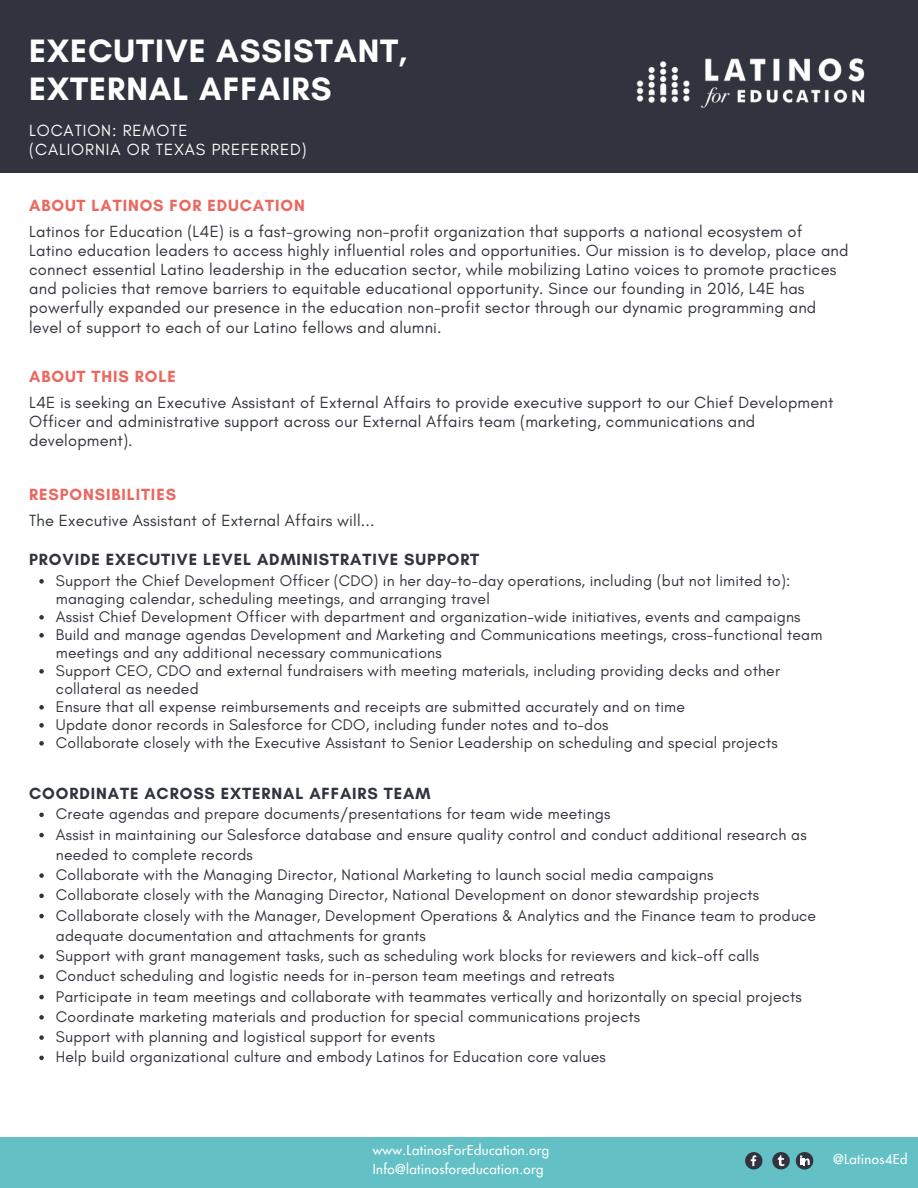
<style>
.page{position:relative;width:918px;height:1188px;background:#fff}
.page>*{position:absolute;margin:0;border:0;box-sizing:border-box;transform-origin:0 0}
.t1{font:700 33px/38.2px "Glacial Indifference";letter-spacing:.03em;color:#fff}
.t2{font:16.5px/19.2px "Glacial Indifference";letter-spacing:.01em;color:#31343e}
.t3{font:700 16.5px "Glacial Indifference";letter-spacing:.055em;color:#31343e}
.t4{font:700 16.5px "Glacial Indifference";letter-spacing:.055em;color:#ea6860}
.t5{font:16.5px/19.2px "Glacial Indifference";letter-spacing:.055em;color:#fff}
.t6{font:15.75px/20.2px "Glacial Indifference";letter-spacing:.01em;color:#31343e}
.t7{font:13.2px/18.8px "Futura LT";letter-spacing:.03em;color:#fff}
</style>
<div class="page">
<div style="left:0;top:0;width:918px;height:172px;background:#31343e"></div>
<div style="left:0;top:1137px;width:918px;height:51px;background:#63c1c6"></div>
<img style="left:636px;top:58px;width:229px;height:50px">
<svg style="left:745px;top:1152px;width:17px;height:17px"></svg>
<svg style="left:772px;top:1152px;width:18px;height:17px"></svg>
<svg style="left:796px;top:1152px;width:17px;height:18px"></svg>
<svg style="left:39px;top:579px;width:5px;height:5px"></svg>
<svg style="left:39px;top:615px;width:5px;height:5px"></svg>
<svg style="left:39px;top:633px;width:5px;height:5px"></svg>
<svg style="left:39px;top:669px;width:5px;height:5px"></svg>
<svg style="left:39px;top:705px;width:5px;height:5px"></svg>
<svg style="left:39px;top:723px;width:5px;height:5px"></svg>
<svg style="left:39px;top:741px;width:5px;height:5px"></svg>
<svg style="left:39px;top:813px;width:5px;height:4px"></svg>
<svg style="left:39px;top:833px;width:5px;height:4px"></svg>
<svg style="left:39px;top:873px;width:5px;height:5px"></svg>
<svg style="left:39px;top:894px;width:5px;height:4px"></svg>
<svg style="left:39px;top:914px;width:5px;height:4px"></svg>
<svg style="left:39px;top:954px;width:5px;height:5px"></svg>
<svg style="left:39px;top:975px;width:5px;height:4px"></svg>
<svg style="left:39px;top:995px;width:5px;height:4px"></svg>
<svg style="left:39px;top:1015px;width:5px;height:5px"></svg>
<svg style="left:39px;top:1035px;width:5px;height:5px"></svg>
<svg style="left:39px;top:1056px;width:5px;height:4px"></svg>
<h1 class="t1" style="left:29px;top:31px;width:380px">EXECUTIVE ASSISTANT,<br>EXTERNAL AFFAIRS</h1>
<p class="t5" style="left:29px;top:121px;width:279px">LOCATION: REMOTE<br>(CALIORNIA OR TEXAS PREFERRED)</p>
<p class="t4" style="left:29px;top:195px;width:277px">ABOUT LATINOS FOR EDUCATION</p>
<p class="t2" style="left:29px;top:222px;width:821px">Latinos for Education (L4E) is a fast-growing non-profit organization that supports a national ecosystem of Latino education leaders to access highly influential roles and opportunities. Our mission is to develop, place and connect essential Latino leadership in the education sector, while mobilizing Latino voices to promote practices and policies that remove barriers to equitable educational opportunity. Since our founding in 2016, L4E has powerfully expanded our presence in the education non-profit sector through our dynamic programming and level of support to each of our Latino fellows and alumni.</p>
<p class="t4" style="left:29px;top:367px;width:148px">ABOUT THIS ROLE</p>
<p class="t2" style="left:29px;top:393px;width:806px">L4E is seeking an Executive Assistant of External Affairs to provide executive support to our Chief Development<br>Officer and administrative support across our External Affairs team (marketing, communications and development).</p>
<p class="t4" style="left:29px;top:485px;width:148px">RESPONSIBILITIES</p>
<p class="t2" style="left:29px;top:511px;width:347px">The Executive Assistant of External Affairs will...</p>
<p class="t3" style="left:29px;top:550px;width:452px">PROVIDE EXECUTIVE LEVEL ADMINISTRATIVE SUPPORT</p>
<p class="t6" style="left:56px;top:571px;width:768px;line-height:18px">Support the Chief Development Officer (CDO) in her day-to-day operations, including (but not limited to): managing calendar, scheduling meetings, and arranging travel<br>Assist Chief Development Officer with department and organization-wide initiatives, events and campaigns Build and manage agendas Development and Marketing and Communications meetings, cross-functional team meetings and any additional necessary communications<br>Support CEO, CDO and external fundraisers with meeting materials, including providing decks and other collateral as needed<br>Ensure that all expense reimbursements and receipts are submitted accurately and on time<br>Update donor records in Salesforce for CDO, including funder notes and to-dos<br>Collaborate closely with the Executive Assistant to Senior Leadership on scheduling and special projects</p>
<p class="t3" style="left:29px;top:783px;width:403px">COORDINATE ACROSS EXTERNAL AFFAIRS TEAM</p>
<p class="t6" style="left:56px;top:804px;width:762px">Create agendas and prepare documents/presentations for team wide meetings<br>Assist in maintaining our Salesforce database and ensure quality control and conduct additional research as needed to complete records<br>Collaborate with the Managing Director, National Marketing to launch social media campaigns<br>Collaborate closely with the Managing Director, National Development on donor stewardship projects Collaborate closely with the Manager, Development Operations &amp; Analytics and the Finance team to produce adequate documentation and attachments for grants<br>Support with grant management tasks, such as scheduling work blocks for reviewers and kick-off calls Conduct scheduling and logistic needs for in-person team meetings and retreats<br>Participate in team meetings and collaborate with teammates vertically and horizontally on special projects Coordinate marketing materials and production for special communications projects<br>Support with planning and logistical support for events<br>Help build organizational culture and embody Latinos for Education core values</p>
<p class="t7" style="left:373px;top:1141px;width:178px">www.LatinosForEducation.org<br>Info@latinosforeducation.org</p>
<p class="t7" style="left:833px;top:1150px;width:76px">@Latinos4Ed</p>
</div>
